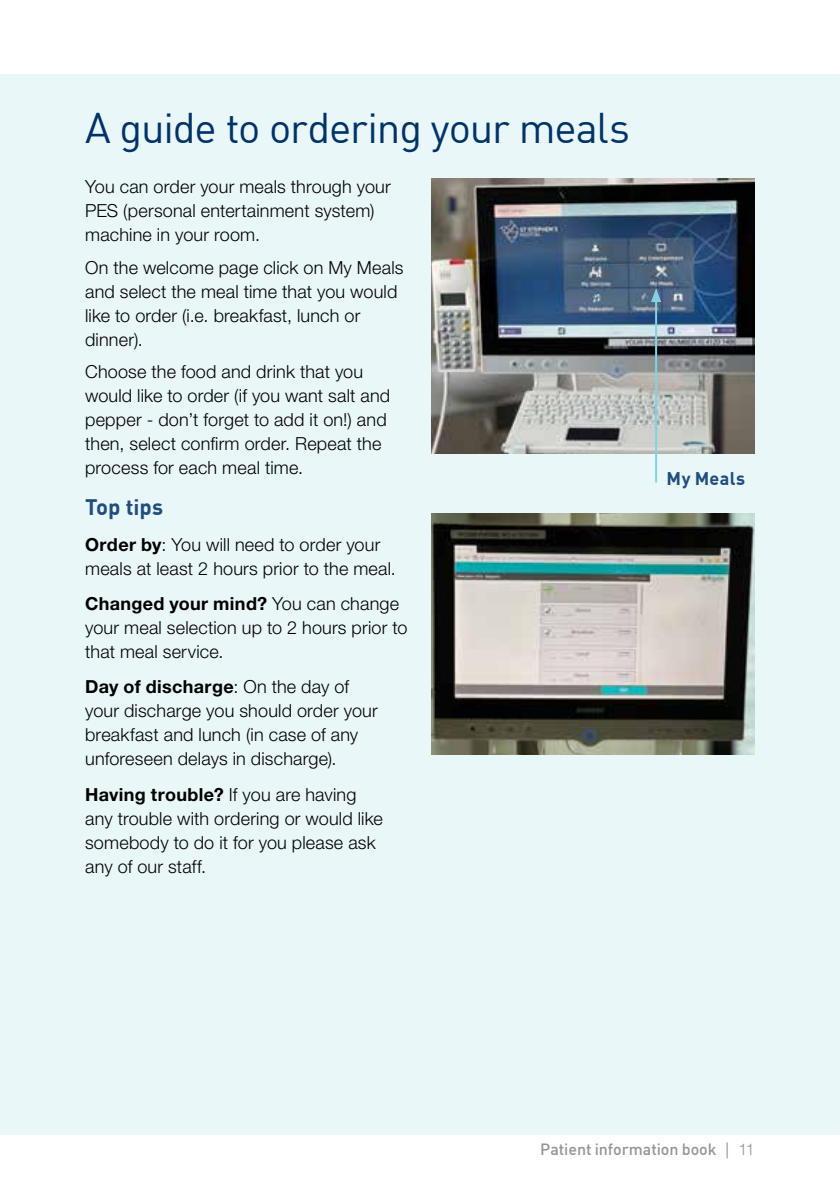
<style>
.page{position:relative;width:840px;height:1191px;background:#fff}
.page>*{position:absolute;margin:0;border:0;box-sizing:border-box;transform-origin:0 0}
.t1{font:42px "DIN Offc";letter-spacing:-.03em;color:#003468}
.t2{font:700 22px "DIN Offc";letter-spacing:.005em;color:#204e7e}
.t3{font:300 18px/24px "Helvetica Neue LT Std";letter-spacing:.01em;color:#000}
.t4{font:700 18px "DIN Offc";letter-spacing:.02em;color:#204e7e}
.t5{font:500 16px "DIN Offc";letter-spacing:-.005em;color:#939598}
.s1{font-weight:700}
.s2{font-family:"Helvetica Neue LT Std";font-weight:300;color:#657da7}
.s3{font-family:"Helvetica Neue LT Std";font-weight:300}
</style>
<div class="page">
<div style="left:0;top:74px;width:839px;height:1060px;background:#eaf7f9"></div>
<img style="left:431px;top:178px;width:322px;height:276px">
<hr style="left:654px;top:299px;width:2px;height:183px;background:#83d2e4">
<svg style="left:650px;top:288px;width:10px;height:14px"></svg>
<img style="left:431px;top:513px;width:322px;height:241px">
<h1 class="t1" style="left:85px;top:102px;width:546px">A guide to ordering your meals</h1>
<p class="t3" style="left:85px;top:174px;width:307px">You can order your meals through your<br>PES (personal entertainment system) machine in your room.</p>
<p class="t3" style="left:85px;top:255px;width:320px">On the welcome page click on My Meals and select the meal time that you would like to order (i.e. breakfast, lunch or dinner).</p>
<p class="t3" style="left:85px;top:359px;width:306px">Choose the food and drink that you would like to order (if you want salt and pepper - don’t forget to add it on!) and then, select confirm order. Repeat the process for each meal time.</p>
<p class="t2" style="left:85px;top:493px;width:79px">Top tips</p>
<p class="t3" style="left:85px;top:532px;width:312px"><span class="s1">Order by</span>: You will need to order your meals at least 2 hours prior to the meal.</p>
<p class="t3" style="left:85px;top:591px;width:324px"><span class="s1">Changed your mind?</span> You can change your meal selection up to 2 hours prior to that meal service.</p>
<p class="t3" style="left:85px;top:674px;width:294px"><span class="s1">Day of discharge</span>: On the day of your discharge you should order your breakfast and lunch (in case of any unforeseen delays in discharge).</p>
<p class="t3" style="left:85px;top:782px;width:299px"><span class="s1">Having trouble?</span> If you are having any trouble with ordering or would like somebody to do it for you please ask any of our staff.</p>
<p class="t4" style="left:666px;top:466px;width:80px">My Meals</p>
<p class="t5" style="left:540px;top:1139px;width:216px">Patient information book <span class="s2">|</span> <span class="s3">11</span></p>
</div>
